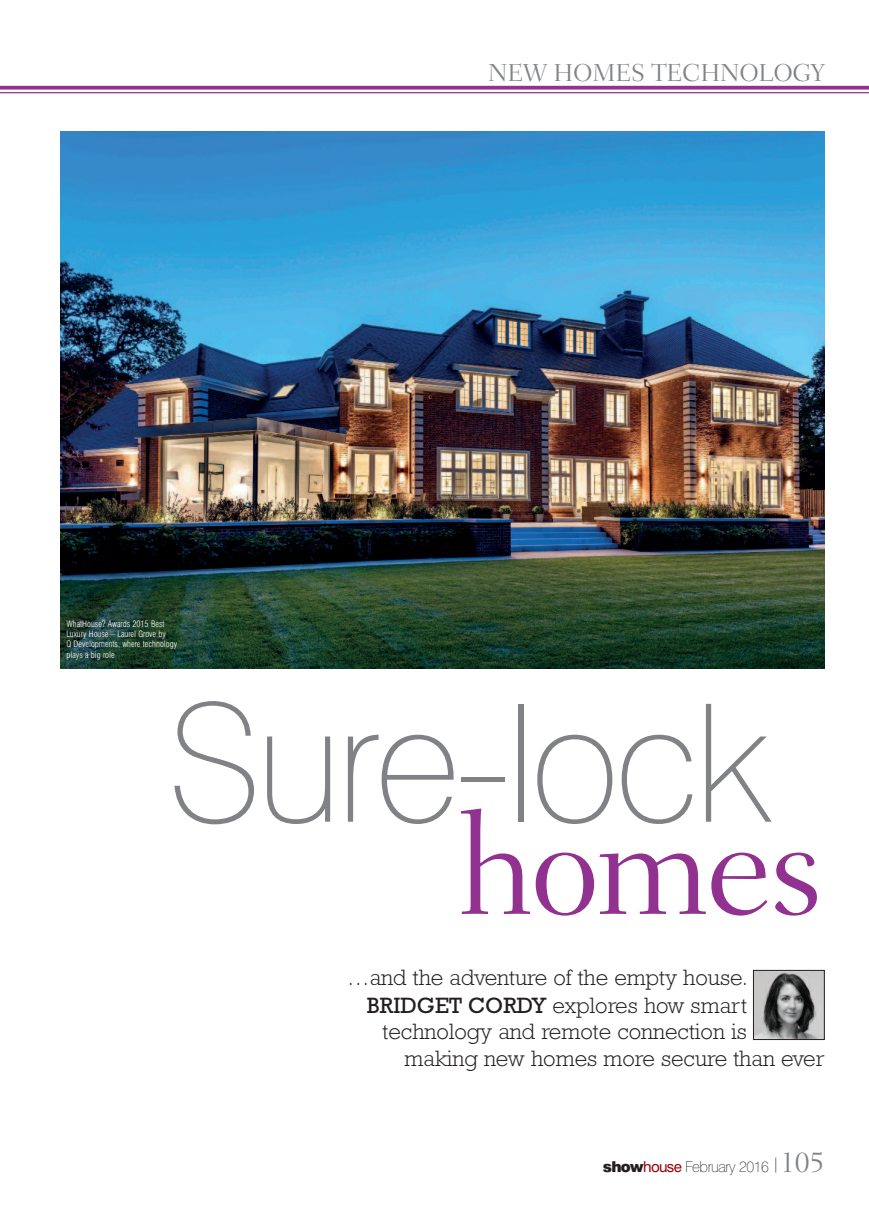
<style>
.page{position:relative;width:869px;height:1205px;background:#fff}
.page>*{position:absolute;margin:0;border:0;box-sizing:border-box;transform-origin:0 0}
.t1{font:100 164px "Swiss 721 BT";letter-spacing:-.03em;color:#808285}
.t2{font:300 144.5px "Fairfield LH";letter-spacing:-.03em;color:#923290}
.t3{font:300 25px "Fairfield LH";letter-spacing:-.015em;color:#808285}
.t4{font:300 22.5px "Rockwell";color:#231f20}
.t5{font:100 15px "Swiss 721 BT";letter-spacing:-.03em;color:#231f20}
.t6{font:300 condensed 8.75px/10.1px "Swiss 721 BT";color:#fff}
.s1{font-weight:400}
.s2{font-weight:900}
.s3{font-weight:400;color:#9a060b}
.s4{font-family:"Fairfield LH";font-weight:300;font-size:30px;color:#808285}
</style>
<div class="page">
<img style="left:60px;top:131px;width:764px;height:537px">
<img style="left:754px;top:972px;width:68px;height:66px">
<div style="left:752px;top:970px;width:72px;height:70px;border:1px solid #231f20"></div>
<svg style="left:0;top:86px;width:868px;height:4px;background:#9d489c"></svg>
<hr style="left:0;top:92px;width:868px;height:1px;background:#923290">
<p class="t6" style="left:66px;top:620px;width:112px">WhatHouse? Awards 2015 Best<br>Luxury House – Laurel Grove by<br>Q Developments, where technology plays a big role</p>
<p class="t3" style="left:487px;top:63px;width:338px">NEW HOMES TECHNOLOGY</p>
<h1 class="t1" style="left:167px;top:704px;width:604px">Sure-lock</h1>
<h2 class="t2" style="left:457px;top:808px;width:369px">homes</h2>
<p class="t4" style="left:347px;top:970px;width:402px">…and the adventure of the empty house.</p>
<p class="t4" style="left:366px;top:997px;width:381px"><span class="s1">BRIDGET CORDY</span> explores how smart</p>
<p class="t4" style="left:382px;top:1024px;width:365px">technology and remote connection is</p>
<p class="t4" style="left:404px;top:1051px;width:421px">making new homes more secure than ever</p>
<p class="t5" style="left:602px;top:1161px;width:223px"><span class="s2">show</span><span class="s3">house</span> February 2016 |<span class="s4">105</span></p>
</div>
